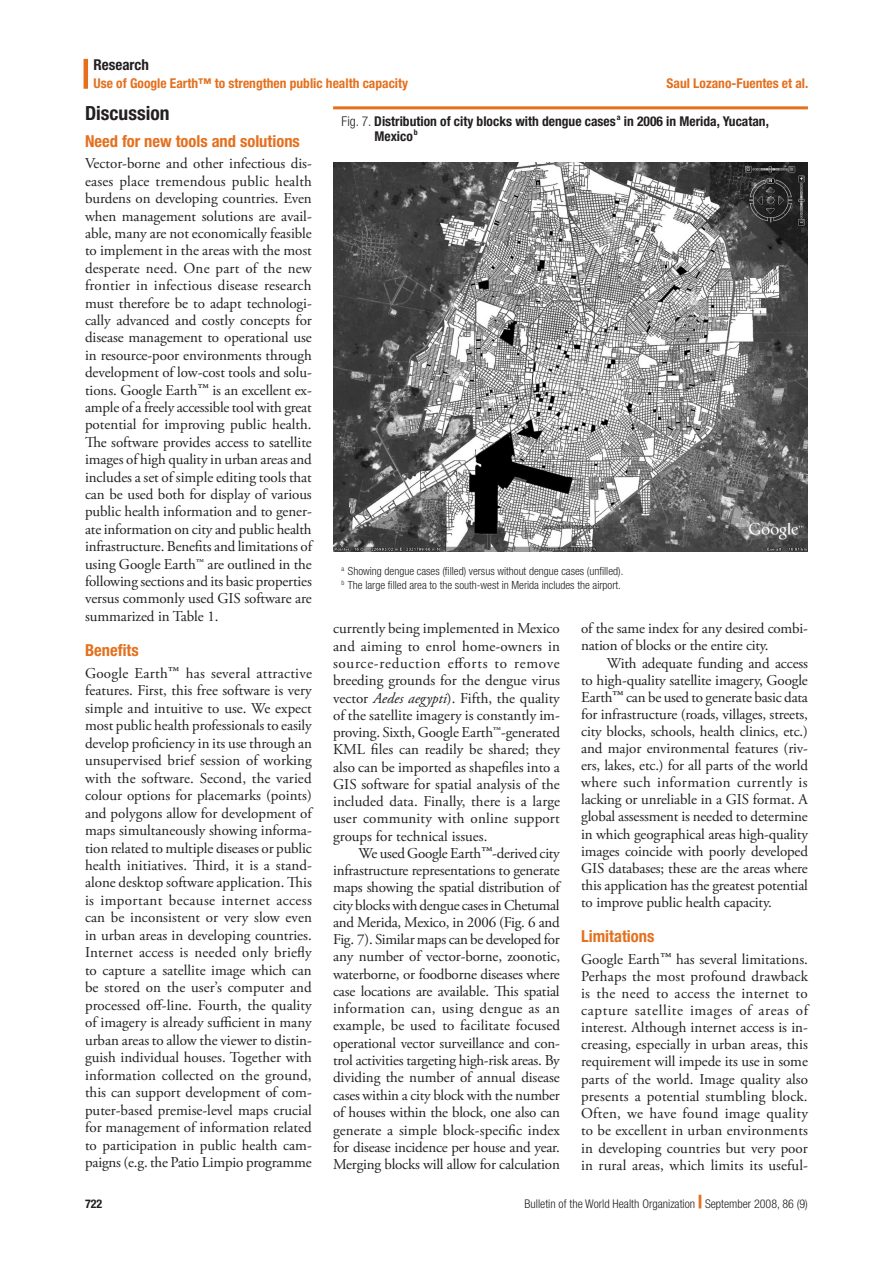
<style>
.page{position:relative;width:893px;height:1263px;background:#fff}
.page>*{position:absolute;margin:0;border:0;box-sizing:border-box;transform-origin:0 0}
.Head_A{font:700 condensed 19.5px "Helvetica Neue LT Std";color:#231f20}
.Head_B{font:700 condensed 16.5px "Helvetica Neue LT Std";color:#e4701e}
.Post-heading_paragra{font:15px/17.4px "Adobe Garamond Pro";color:#231f20;text-align:justify}
.Text_para{font:15px/17.2px "Adobe Garamond Pro";letter-spacing:-.015em;color:#231f20;text-align:justify}
.t1{font:700 condensed 15px "Helvetica Neue LT Std";color:#231f20}
.Fig_head{font:700 condensed 13.5px/15px "Helvetica Neue LT Std";color:#231f20}
.t2{font:700 condensed 13.5px "Helvetica Neue LT Std";color:#e4701e}
.t3{font:300 condensed 12px "Helvetica Neue LT Std";color:#231f20}
.t4{font:700 condensed 12px "Helvetica Neue LT Std";color:#231f20}
.Fig_leg_cont{font:300 condensed 11.25px "Helvetica Neue LT Std";color:#231f20}
.s1{font-weight:300}
.s2{font-size:21px}
.s3{font-style:italic}
.s4{font-weight:800;font-stretch:expanded;font-size:18px;color:#e4701e}
</style>
<div class="page">
<hr style="left:84px;top:59px;width:4px;height:30px;background:#e4701e">
<hr style="left:333px;top:106px;width:475px;height:3px;background:#e4701e">
<img style="left:333px;top:163px;width:475px;height:389px">
<p class="t1" style="left:94px;top:55px;width:57px">Research</p>
<p class="t2" style="left:94px;top:75px;width:316px">Use of Google Earth™ to strengthen public health capacity</p>
<p class="t2" style="left:667px;top:75px;width:143px">Saul Lozano-Fuentes et al.</p>
<p class="Fig_head" style="left:375px;top:114px;width:396px;text-indent:-33px"><span class="s1">Fig. 7.</span> Distribution of city blocks with dengue cases <sup>a</sup> in 2006 in Merida, Yucatan,<br>Mexico <sup>b</sup></p>
<p class="Head_A" style="left:85px;top:101px;width:86px">Discussion</p>
<p class="Head_B" style="left:85px;top:131px;width:216px">Need for new tools and solutions</p>
<p class="Post-heading_paragra" style="left:85px;top:155px;width:228px">Vector-borne and other infectious dis&shy;eases place tremendous public health burdens on developing countries. Even when management solutions are avail&shy;able, many are not economically feasible to implement in the areas with the most desperate need. One part of the new frontier in infectious disease research must therefore be to adapt technologi&shy;cally advanced and costly concepts for disease management to operational use in resource-poor environments through development of low-cost tools and solu&shy;tions. Google Earth<span class="s2">™</span> is an excellent ex&shy;ample of a freely accessible tool with great potential for improving public health.<br>The software provides access to satellite images of high quality in urban areas and includes a set of simple editing tools that can be used both for display of various public health information and to gener&shy;ate information on city and public health infrastructure. Benefits and limitations of using Google Earth™ are outlined in the following sections and its basic properties versus commonly used GIS software are summarized in Table 1.</p>
<p class="Head_B" style="left:85px;top:640px;width:55px">Benefits</p>
<p class="Post-heading_paragra" style="left:85px;top:665px;width:228px">Google Earth<span class="s2">™</span> has several attractive features. First, this free software is very simple and intuitive to use. We expect most public health professionals to easily develop proficiency in its use through an unsupervised brief session of working with the software. Second, the varied colour options for placemarks (points) and polygons allow for development of maps simultaneously showing informa&shy;tion related to multiple diseases or public health initiatives. Third, it is a stand&shy;alone desktop software application. This is important because internet access can be inconsistent or very slow even in urban areas in developing countries.<br>Internet access is needed only briefly to capture a satellite image which can be stored on the user’s computer and processed off-line. Fourth, the quality of imagery is already sufficient in many urban areas to allow the viewer to distin&shy;guish individual houses. Together with information collected on the ground, this can support development of com&shy;puter-based premise-level maps crucial for management of information related to participation in public health cam&shy;paigns (e.g. the Patio Limpio programme</p>
<p class="Fig_leg_cont" style="left:342px;top:564px;width:283px"><sup>a</sup> Showing dengue cases (filled) versus without dengue cases (unfilled).</p>
<p class="Fig_leg_cont" style="left:342px;top:578px;width:281px"><sup>b</sup> The large filled area to the south-west in Merida includes the airport.</p>
<p class="Post-heading_paragra" style="left:333px;top:620px;width:228px">currently being implemented in Mexico and aiming to enrol home-owners in source-reduction efforts to remove breeding grounds for the dengue virus vector <span class="s3">Aedes aegypti</span>). Fifth, the quality of the satellite imagery is constantly im&shy;proving. Sixth, Google Earth™-generated KML files can readily be shared; they also can be imported as shapefiles into a GIS software for spatial analysis of the included data. Finally, there is a large user community with online support groups for technical issues.</p>
<p class="Text_para" style="left:333px;top:845px;width:228px;text-indent:26px">We used Google Earth<span class="s2">™</span>-derived city infrastructure representations to generate maps showing the spatial distribution of city blocks with dengue cases in Chetumal and Merida, Mexico, in 2006 (Fig. 6 and Fig. 7). Similar maps can be developed for any number of vector-borne, zoonotic, waterborne, or foodborne diseases where case locations are available. This spatial information can, using dengue as an example, be used to facilitate focused operational vector surveillance and con&shy;trol activities targeting high-risk areas. By dividing the number of annual disease cases within a city block with the number of houses within the block, one also can generate a simple block-specific index for disease incidence per house and year.<br>Merging blocks will allow for calculation</p>
<p class="Text_para" style="left:581px;top:620px;width:228px">of the same index for any desired combi&shy;nation of blocks or the entire city.</p>
<p class="Text_para" style="left:581px;top:655px;width:228px;text-indent:26px">With adequate funding and access to high-quality satellite imagery, Google Earth<span class="s2">™</span> can be used to generate basic data for infrastructure (roads, villages, streets, city blocks, schools, health clinics, etc.) and major environmental features (riv&shy;ers, lakes, etc.) for all parts of the world where such information currently is lacking or unreliable in a GIS format. A global assessment is needed to determine in which geographical areas high-quality images coincide with poorly developed GIS databases; these are the areas where this application has the greatest potential to improve public health capacity.</p>
<p class="Head_B" style="left:581px;top:926px;width:75px">Limitations</p>
<p class="Post-heading_paragra" style="left:581px;top:951px;width:228px">Google Earth<span class="s2">™</span> has several limitations.<br>Perhaps the most profound drawback is the need to access the internet to capture satellite images of areas of interest. Although internet access is in&shy;creasing, especially in urban areas, this requirement will impede its use in some parts of the world. Image quality also presents a potential stumbling block.<br>Often, we have found image quality to be excellent in urban environments in developing countries but very poor in rural areas, which limits its useful-</p>
<p class="t4" style="left:85px;top:1196px;width:19px">722</p>
<p class="t3" style="left:524px;top:1197px;width:285px">Bulletin of the World Health Organization <span class="s4">|</span> September 2008, 86 (9)</p>
</div>
